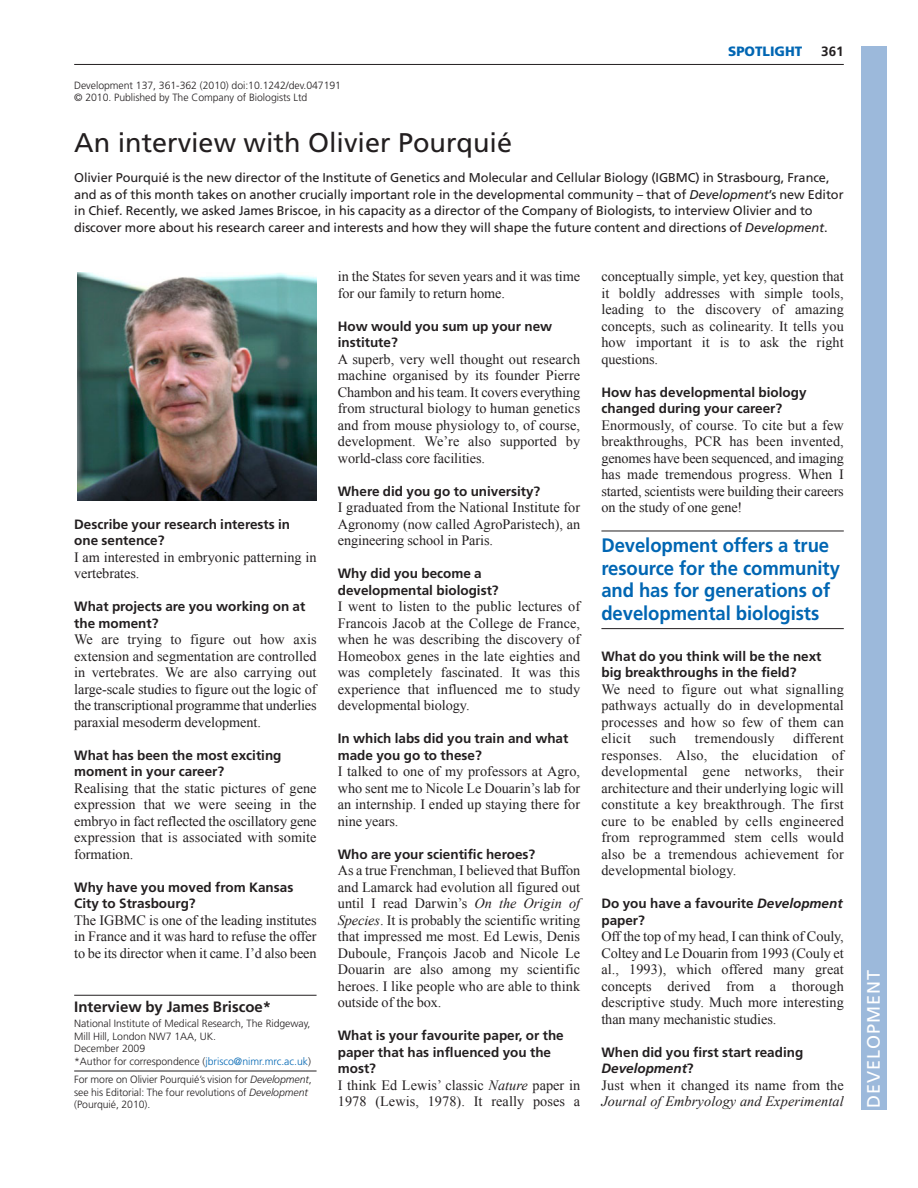
<style>
.page{position:relative;width:918px;height:1188px;background:#fff}
.page>*{position:absolute;margin:0;border:0;box-sizing:border-box;transform-origin:0 0}
.t1{font:27px "Frutiger LT Std";color:#231f20}
.t2{font:700 19.5px/22.5px "Frutiger LT Std";letter-spacing:-.005em;color:#0166b3;scale:.95 1}
.t3{font:18px "Frutiger LT Std";letter-spacing:.055em;color:#fff}
.t4{font:700 15px "Frutiger LT Std";color:#231f20}
.t5{font:14.25px/16.5px "Times New Roman";letter-spacing:.005em;color:#231f20;text-align:justify}
.t6{font:italic 14.25px "Times New Roman";letter-spacing:.01em;color:#231f20}
.t7{font:700 13.5px/16.5px "Frutiger LT Std";color:#231f20}
.t8{font:900 13.5px "Frutiger LT Std";color:#0166b3}
.t9{font:12.75px/16.5px "Frutiger LT Std";letter-spacing:-.005em;color:#231f20}
.t10{font:300 10.5px/12.5px "Frutiger LT Std";letter-spacing:-.005em;color:#231f20}
.s1{font-style:italic}
.s2{color:#0166b3}
</style>
<div class="page">
<hr style="left:74px;top:64px;width:770px;height:1px;background:#231f20">
<img style="left:78px;top:273px;width:239px;height:228px">
<hr style="left:74px;top:995px;width:243px;height:1px;background:#231f20">
<hr style="left:74px;top:1071px;width:243px;height:1px;background:#231f20">
<hr style="left:601px;top:531px;width:243px;height:1px;background:#231f20">
<hr style="left:601px;top:628px;width:243px;height:1px;background:#231f20">
<div style="left:861px;top:46px;width:25px;height:1064px;background:#9cb9db"></div>
<p class="t8" style="left:728px;top:44px;width:76px">SPOTLIGHT</p>
<p class="t7" style="left:821px;top:44px;width:24px">361</p>
<p class="t10" style="left:74px;top:81px;width:268px;line-height:12px">Development 137, 361-362 (2010) doi:10.1242/dev.047191 © 2010. Published by The Company of Biologists Ltd</p>
<h1 class="t1" style="left:74px;top:130px;width:439px">An interview with Olivier Pourquié</h1>
<p class="t9" style="left:74px;top:170px;width:771px">Olivier Pourquié is the new director of the Institute of Genetics and Molecular and Cellular Biology (IGBMC) in Strasbourg, France, and as of this month takes on another crucially important role in the developmental community – that of <span class="s1">Development</span>’s new Editor in Chief. Recently, we asked James Briscoe, in his capacity as a director of the Company of Biologists, to interview Olivier and to discover more about his research career and interests and how they will shape the future content and directions of <span class="s1">Development</span>.</p>
<p class="t7" style="left:74px;top:517px;width:217px">Describe your research interests in one sentence?</p>
<p class="t5" style="left:74px;top:549px;width:244px">I am interested in embryonic patterning in vertebrates.</p>
<p class="t7" style="left:74px;top:599px;width:233px">What projects are you working on at the moment?</p>
<p class="t5" style="left:74px;top:631px;width:244px">We are trying to figure out how axis extension and segmentation are controlled in vertebrates. We are also carrying out large-scale studies to figure out the logic of the transcriptional programme that underlies paraxial mesoderm development.</p>
<p class="t7" style="left:74px;top:748px;width:209px">What has been the most exciting moment in your career?</p>
<p class="t5" style="left:74px;top:780px;width:244px">Realising that the static pictures of gene expression that we were seeing in the embryo in fact reflected the oscillatory gene expression that is associated with somite formation.</p>
<p class="t7" style="left:74px;top:880px;width:221px">Why have you moved from Kansas<br>City to Strasbourg?</p>
<p class="t5" style="left:74px;top:912px;width:244px">The IGBMC is one of the leading institutes in France and it was hard to refuse the offer to be its director when it came. I’d also been</p>
<p class="t4" style="left:74px;top:1001px;width:199px">Interview by James Briscoe*</p>
<p class="t10" style="left:74px;top:1018px;width:238px">National Institute of Medical Research, The Ridgeway, Mill Hill, London NW7 1AA, UK.<br>December 2009<br>*Author for correspondence (<span class="s2">jbrisco@nimr.mrc.ac.uk</span>)</p>
<p class="t10" style="left:74px;top:1074px;width:239px">For more on Olivier Pourquié’s vision for <span class="s1">Development</span>, see his Editorial: The four revolutions of <span class="s1">Development </span>(Pourquié, 2010).</p>
<p class="t5" style="left:338px;top:268px;width:244px">in the States for seven years and it was time for our family to return home.</p>
<p class="t7" style="left:338px;top:319px;width:216px">How would you sum up your new institute?</p>
<p class="t5" style="left:338px;top:351px;width:244px">A superb, very well thought out research machine organised by its founder Pierre Chambon and his team. It covers everything from structural biology to human genetics and from mouse physiology to, of course, development. We’re also supported by world-class core facilities.</p>
<p class="t7" style="left:338px;top:484px;width:204px">Where did you go to university?</p>
<p class="t5" style="left:338px;top:499px;width:244px">I graduated from the National Institute for Agronomy (now called AgroParistech), an engineering school in Paris.</p>
<p class="t7" style="left:338px;top:566px;width:162px">Why did you become a developmental biologist?</p>
<p class="t5" style="left:338px;top:598px;width:244px">I went to listen to the public lectures of Francois Jacob at the College de France, when he was describing the discovery of Homeobox genes in the late eighties and was completely fascinated. It was this experience that influenced me to study developmental biology.</p>
<p class="t7" style="left:338px;top:731px;width:232px">In which labs did you train and what made you go to these?</p>
<p class="t5" style="left:338px;top:763px;width:244px">I talked to one of my professors at Agro, who sent me to Nicole Le Douarin’s lab for an internship. I ended up staying there for nine years.</p>
<p class="t7" style="left:338px;top:847px;width:199px">Who are your scientific heroes?</p>
<p class="t5" style="left:338px;top:862px;width:244px">As a true Frenchman, I believed that Buffon and Lamarck had evolution all figured out until I read Darwin’s <span class="s1">On the Origin of Species</span>. It is probably the scientific writing that impressed me most. Ed Lewis, Denis Duboule, François Jacob and Nicole Le Douarin are also among my scientific heroes. I like people who are able to think outside of the box.</p>
<p class="t7" style="left:338px;top:1028px;width:228px">What is your favourite paper, or the paper that has influenced you the most?</p>
<p class="t5" style="left:338px;top:1077px;width:244px">I think Ed Lewis’ classic <span class="s1">Nature</span> paper in<br>1978 (Lewis, 1978). It really poses a</p>
<p class="t5" style="left:601px;top:268px;width:244px">conceptually simple, yet key, question that it boldly addresses with simple tools, leading to the discovery of amazing concepts, such as colinearity. It tells you how important it is to ask the right questions.</p>
<p class="t7" style="left:601px;top:385px;width:207px">How has developmental biology changed during your career?</p>
<p class="t5" style="left:601px;top:417px;width:244px">Enormously, of course. To cite but a few breakthroughs, PCR has been invented, genomes have been sequenced, and imaging has made tremendous progress. When I started, scientists were building their careers on the study of one gene!</p>
<h2 class="t2" style="left:601px;top:536px;width:253px">Development offers a true resource for the community and has for generations of developmental biologists</h2>
<p class="t7" style="left:601px;top:649px;width:222px">What do you think will be the next big breakthroughs in the field?</p>
<p class="t5" style="left:601px;top:681px;width:244px">We need to figure out what signalling pathways actually do in developmental processes and how so few of them can elicit</p>
<p class="t5" style="left:601px;top:730px;width:244px;text-indent:192px">different responses. Also, the elucidation of developmental gene networks, their architecture and their underlying logic will constitute a key breakthrough. The first cure to be enabled by cells engineered from reprogrammed stem cells would also be a tremendous achievement for developmental biology.</p>
<p class="t7" style="left:601px;top:896px;width:243px">Do you have a favourite <span class="s1">Development </span>paper?</p>
<p class="t5" style="left:601px;top:928px;width:244px">Off the top of my head, I can think of Couly, Coltey and Le Douarin from 1993 (Couly et al., 1993), which offered many great concepts derived from a thorough descriptive study. Much more interesting than many mechanistic studies.</p>
<p class="t7" style="left:601px;top:1045px;width:203px">When did you first start reading<br><span class="s1">Development</span>?</p>
<p class="t5" style="left:601px;top:1077px;width:244px">Just when it changed its name from the</p>
<p class="t6" style="left:601px;top:1094px;width:244px">Journal of Embryology and Experimental</p>
<p class="t5" style="left:650px;top:730px;width:28px">such</p>
<p class="t5" style="left:695px;top:730px;width:81px">tremendously</p>
<p class="t3" style="left:863px;top:1108px;width:140px;rotate:-90deg">DEVELOPMENT</p>
</div>
